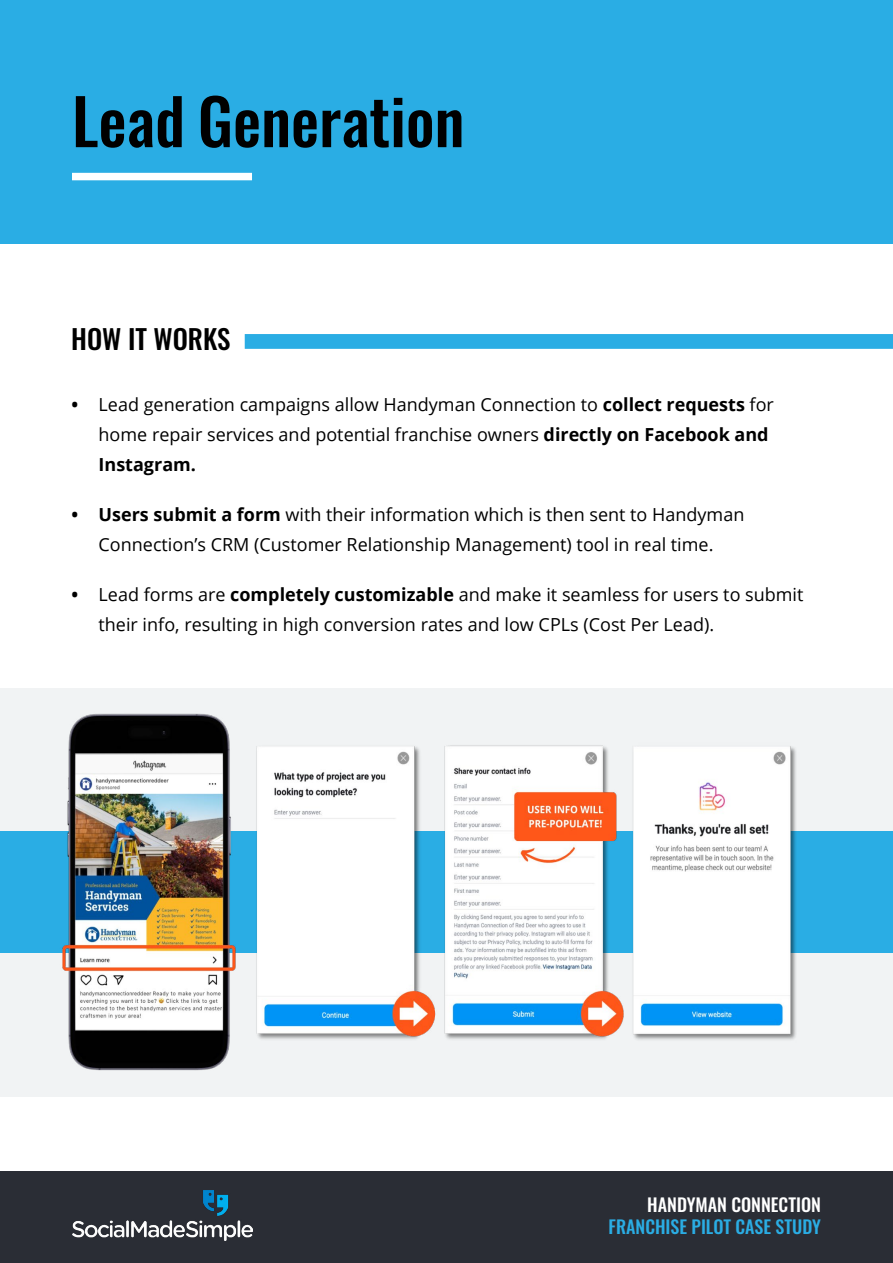
<style>
.page{position:relative;width:893px;height:1263px;background:#fff}
.page>*{position:absolute;margin:0;border:0;box-sizing:border-box;transform-origin:0 0}
.t1{font:500 63px "Oswald";color:#000}
.t2{font:500 27px "Oswald";color:#000}
.t3{font:18px/30px "Open Sans";color:#000}
.t4{font:500 18px "Oswald";color:#2aade4}
.t5{font:500 18px "Oswald";color:#fff}
.s1{font-weight:700}
</style>
<div class="page">
<div style="left:0;top:0;width:893px;height:243px;background:#2aade4"></div>
<div style="left:0;top:1171px;width:893px;height:92px;background:#2a2d35"></div>
<div style="left:0;top:688px;width:893px;height:408px;background:#f1f3f4"></div>
<div style="left:0;top:831px;width:893px;height:121px;background:#2aade4"></div>
<img style="left:53px;top:713px;width:765px;height:358px">
<div style="left:76px;top:173px;width:172px;height:7px;background:#fff"></div>
<div style="left:252px;top:334px;width:641px;height:15px;background:#2aade4"></div>
<img style="left:72px;top:1191px;width:180px;height:49px">
<h1 class="t1" style="left:72px;top:89px;width:394px">Lead Generation</h1>
<h2 class="t2" style="left:71px;top:325px;width:161px">HOW IT WORKS</h2>
<p class="t3" style="left:99px;top:389px;width:677px;text-indent:-27px"><span class="s1">•</span> Lead generation campaigns allow Handyman Connection to <span class="s1">collect requests</span> for home repair services and potential franchise owners <span class="s1">directly on Facebook and<br>Instagram.</span></p>
<p class="t3" style="left:72px;top:499px;width:674px;text-align:center"><span class="s1">• Users submit a form</span> with their information which is then sent to Handyman<br>Connection’s CRM (Customer Relationship Management) tool in real time.</p>
<p class="t3" style="left:99px;top:579px;width:706px;text-indent:-27px"><span class="s1">•</span> Lead forms are <span class="s1">completely customizable</span> and make it seamless for users to submit their info, resulting in high conversion rates and low CPLs (Cost Per Lead).</p>
<p class="t5" style="left:647px;top:1196px;width:175px">HANDYMAN CONNECTION</p>
<p class="t4" style="left:609px;top:1217px;width:214px">FRANCHISE PILOT CASE STUDY</p>
</div>
